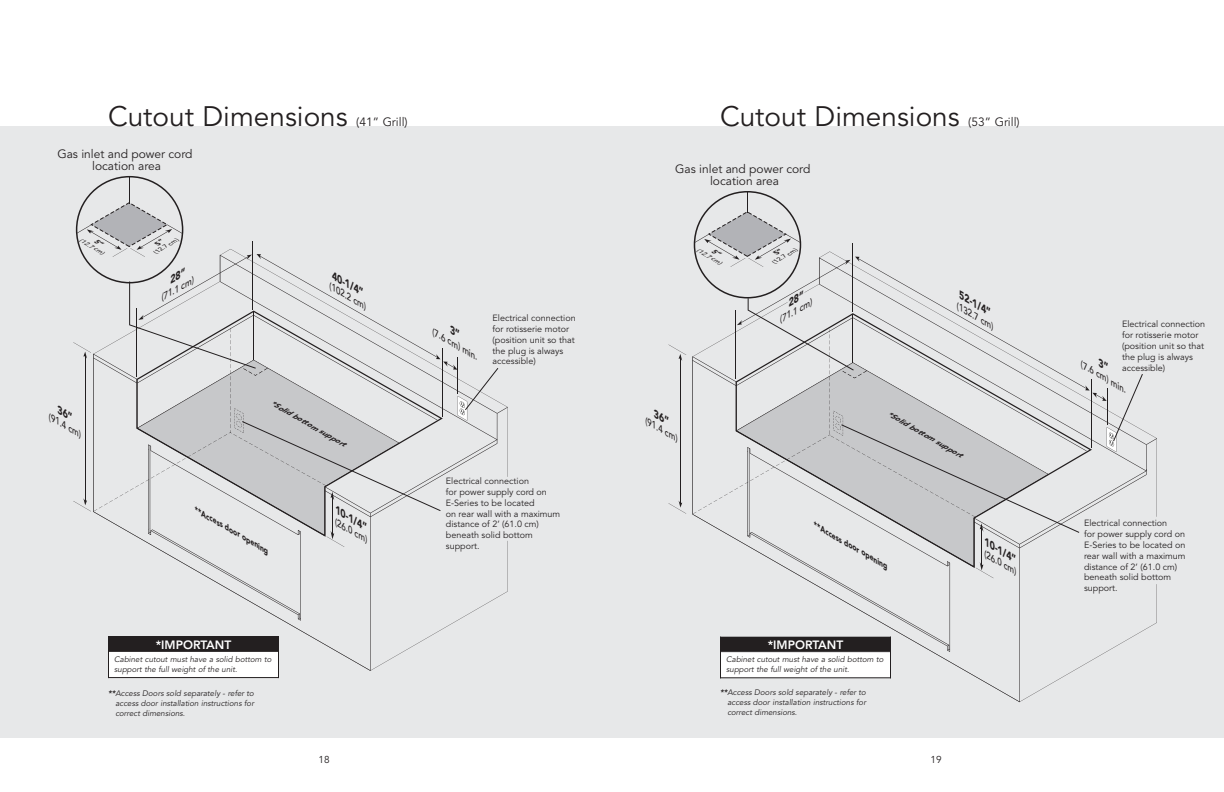
<style>
.page{position:relative;width:1224px;height:792px;background:#fff}
.page>*{position:absolute;margin:0;border:0;box-sizing:border-box;transform-origin:0 0}
.t1{font:28px "Avenir";color:#231f20}
.t2{font:12px/12px "Avenir";color:#231f20;text-align:center}
.t3{font:800 12px "Avenir";color:#fff}
.t4{font:italic 900 10.1px "Avenir";color:#231f20}
.t5{font:10px "Avenir";color:#231f20}
.t6{font:9px/10.8px "Avenir";color:#231f20}
.t7{font:italic 500 9px "Avenir";color:#231f20}
.t8{font:italic 8px/10px "Avenir";color:#231f20;text-align:justify}
.t9{font:italic 900 7.8px "Avenir";color:#231f20}
.t10{font:italic 900 6.9px "Avenir";color:#231f20;scale:1.15 1}
.t11{font:italic 500 5.7px "Avenir";color:#231f20;scale:1.16 1}
.t12{font:italic 500 5.6px "Avenir";color:#231f20;scale:1.16 1}
.s1{font-weight:800}
</style>
<div class="page">
<div style="left:612px;top:126px;width:612px;height:612px;background:#e7e8e9"></div>
<hr style="left:680px;top:358px;width:1px;height:145px;background:#231f20">
<svg style="left:668px;top:344px;width:18px;height:17px"></svg>
<svg style="left:668px;top:501px;width:18px;height:13px"></svg>
<div style="left:0;top:126px;width:613px;height:612px;background:#e7e8e9"></div>
<div style="left:108px;top:636px;width:171px;height:15px;background:#231f20"></div>
<div style="left:108px;top:651px;width:171px;height:27px;background:#fff"></div>
<hr style="left:108px;top:636px;width:1px;height:42px;background:#231f20">
<hr style="left:278px;top:636px;width:1px;height:42px;background:#231f20">
<hr style="left:108px;top:651px;width:171px;height:1px;background:#231f20">
<hr style="left:108px;top:677px;width:171px;height:1px;background:#231f20">
<div style="left:720px;top:637px;width:171px;height:15px;background:#231f20"></div>
<div style="left:720px;top:652px;width:171px;height:26px;background:#fff"></div>
<hr style="left:720px;top:637px;width:1px;height:41px;background:#231f20">
<hr style="left:890px;top:637px;width:1px;height:41px;background:#231f20">
<hr style="left:720px;top:677px;width:171px;height:1px;background:#231f20">
<svg style="left:692px;top:191px;width:465px;height:459px"></svg>
<svg style="left:73px;top:176px;width:435px;height:445px"></svg>
<h1 class="t1" style="left:108px;top:105px;width:241px">Cutout Dimensions</h1>
<h2 class="t2" style="left:356px;top:117px;width:53px">(41” Grill)</h2>
<h2 class="t2" style="left:57px;top:149px;width:137px">Gas inlet and power cord location area</h2>
<p class="t12" style="left:81px;top:238px;width:25px;rotate:30deg">(12.7 cm)</p>
<p class="t12" style="left:154px;top:250px;width:25px;rotate:-30deg">(12.7 cm)</p>
<p class="t7" style="left:52px;top:414px;width:39px;rotate:30deg">(91.4 cm)</p>
<p class="t7" style="left:158px;top:295px;width:39px;rotate:-30deg">(71.1 cm)</p>
<p class="t4" style="left:336px;top:272px;width:38px;rotate:30deg">40-1/4”</p>
<p class="t7" style="left:333px;top:283px;width:44px;rotate:30deg">(102.2 cm)</p>
<p class="t10" style="left:273px;top:400px;width:76px;rotate:30deg">*Solid bottom support</p>
<p class="t9" style="left:198px;top:507px;width:86px;rotate:30deg">**Access door opening</p>
<p class="t4" style="left:339px;top:507px;width:38px;rotate:30deg">10-1/4”</p>
<p class="t7" style="left:339px;top:519px;width:39px;rotate:30deg">(26.0 cm)</p>
<p class="t7" style="left:436px;top:329px;width:53px;rotate:30deg">(7.6 cm) min.</p>
<p class="t6" style="left:493px;top:313px;width:85px">Electrical connection for rotisserie motor (position unit so that the plug is always accessible)</p>
<p class="t6" style="left:446px;top:476px;width:116px">Electrical connection<br>for power supply cord on<br>E-Series to be located<br>on rear wall with a maximum distance of 2’ (61.0 cm) beneath solid bottom support.</p>
<h2 class="t3" style="left:156px;top:639px;width:77px">*IMPORTANT</h2>
<p class="t8" style="left:114px;top:655px;width:159px">Cabinet cutout must have a solid bottom to support the full weight of the unit.</p>
<h1 class="t1" style="left:720px;top:105px;width:241px">Cutout Dimensions</h1>
<h2 class="t2" style="left:968px;top:117px;width:53px">(53” Grill)</h2>
<h2 class="t2" style="left:675px;top:164px;width:137px">Gas inlet and power cord location area</h2>
<p class="t11" style="left:698px;top:247px;width:25px;rotate:30deg">(12.7 cm)</p>
<p class="t11" style="left:773px;top:260px;width:25px;rotate:-30deg">(12.7 cm)</p>
<p class="t7" style="left:649px;top:418px;width:39px;rotate:30deg">(91.4 cm)</p>
<p class="t7" style="left:777px;top:317px;width:39px;rotate:-30deg">(71.1 cm)</p>
<p class="t4" style="left:963px;top:292px;width:38px;rotate:30deg">52-1/4”</p>
<p class="t7" style="left:960px;top:303px;width:44px;rotate:30deg">(132.7 cm)</p>
<p class="t10" style="left:890px;top:411px;width:76px;rotate:30deg">*Solid bottom support</p>
<p class="t9" style="left:817px;top:522px;width:86px;rotate:30deg">**Access door opening</p>
<p class="t4" style="left:988px;top:539px;width:38px;rotate:30deg">10-1/4”</p>
<p class="t7" style="left:988px;top:551px;width:39px;rotate:30deg">(26.0 cm)</p>
<h2 class="t3" style="left:768px;top:640px;width:77px">*IMPORTANT</h2>
<p class="t8" style="left:726px;top:655px;width:159px">Cabinet cutout must have a solid bottom to support the full weight of the unit.</p>
<p class="t8" style="left:115px;top:688px;width:140px;text-indent:-7px"><span class="s1">**</span>Access Doors sold separately - refer to access door installation instructions for correct dimensions.</p>
<p class="t8" style="left:727px;top:688px;width:140px;text-indent:-7px"><span class="s1">**</span>Access Doors sold separately - refer to access door installation instructions for correct dimensions.</p>
<p class="t5" style="left:318px;top:755px;width:13px">18</p>
<p class="t5" style="left:930px;top:755px;width:13px">19</p>
<p class="t6" style="left:1122px;top:320px;width:85px">Electrical connection for rotisserie motor (position unit so that the plug is always accessible)</p>
<p class="t7" style="left:1084px;top:362px;width:53px;rotate:30deg">(7.6 cm) min.</p>
<p class="t6" style="left:1084px;top:519px;width:103px">Electrical connection<br>for power supply cord on<br>E-Series to be located on rear wall with a maximum distance of 2’ (61.0 cm) beneath solid bottom support.</p>
</div>
